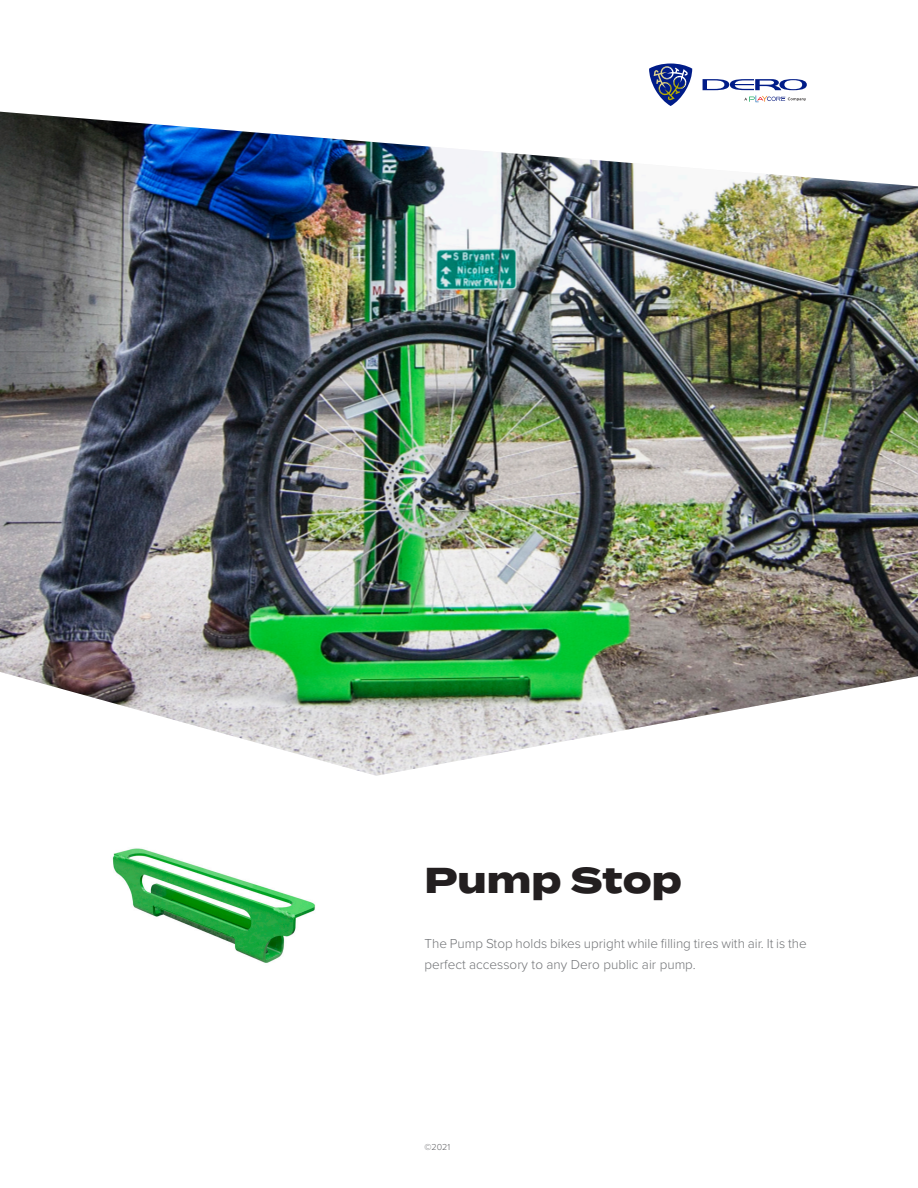
<style>
.page{position:relative;width:918px;height:1188px;background:#fff}
.page>*{position:absolute;margin:0;border:0;box-sizing:border-box;transform-origin:0 0}
.t1{font:800 36px "Termina";color:#231f20}
.Cover_Sales_Paragrap{font:300 13.5px/21px "Proxima Nova";color:#727477}
.t2{font:300 9px "Proxima Nova";color:#636366}
</style>
<div class="page">
<svg style="left:649px;top:64px;width:43px;height:42px"></svg>
<svg style="left:703px;top:79px;width:104px;height:23px"></svg>
<img style="left:112px;top:848px;width:203px;height:115px">
<img style="left:0;top:112px;width:918px;height:664px">
<p class="t1" style="left:425px;top:853px;width:259px">Pump Stop</p>
<p class="Cover_Sales_Paragrap" style="left:425px;top:932px;width:384px">The Pump Stop holds bikes upright while filling tires with air. It is the perfect accessory to any Dero public air pump.</p>
<p class="t2" style="left:425px;top:1140px;width:27px">©2021</p>
</div>
